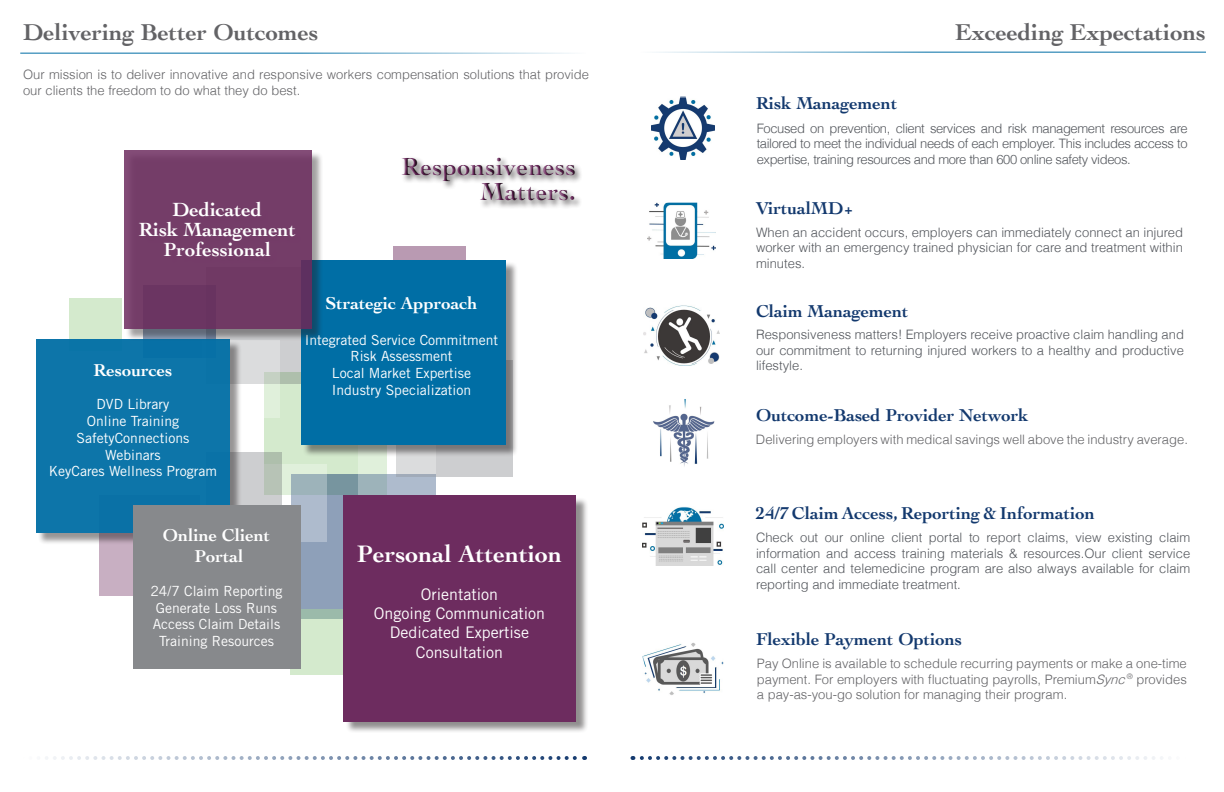
<style>
.page{position:relative;width:1224px;height:792px;background:#fff}
.page>*{position:absolute;margin:0;border:0;box-sizing:border-box;transform-origin:0 0}
.t1{font:700 26px/25px "Cochin";color:#6d2c5f;text-align:right}
.t2{font:700 25px "Cochin";color:#fff}
.t3{font:700 24px "Cochin";color:#636366}
.t4{font:700 20px "Cochin";color:#fff}
.t5{font:700 18px "Cochin";color:#13396e}
.t6{font:700 18px "Cochin";color:#fff}
.t7{font:16px "Trade Gothic LT Std";color:#fff}
.t8{font:14px "Trade Gothic LT Std";color:#fff}
.t9{font:300 13px/15.6px "Helvetica";color:#52555b;text-align:justify}
.t10{font:300 13px/15.6px "Helvetica";color:#636366;text-align:justify}
.s1{font-style:italic}
</style>
<div class="page">
<svg style="left:45px;top:756px;width:540px;height:4px"></svg>
<svg style="left:632px;top:756px;width:531px;height:4px"></svg>
<div style="left:400px;top:156px;width:183px;height:54px;background:#231f20;opacity:.76"></div>
<div style="left:397px;top:154px;width:175px;height:51px;background:#fff"></div>
<div style="left:404px;top:154px;width:176px;height:51px;background:#231f20;opacity:.75"></div>
<hr style="left:20px;top:53px;width:566px;height:1px;background:#006ea5">
<hr style="left:640px;top:52px;width:566px;height:1px;background:#006ea5">
<img style="left:652px;top:98px;width:63px;height:61px">
<img style="left:644px;top:644px;width:78px;height:50px">
<img style="left:653px;top:400px;width:60px;height:67px">
<img style="left:643px;top:306px;width:77px;height:59px">
<img style="left:648px;top:204px;width:67px;height:55px">
<div style="left:642px;top:202px;width:80px;height:65px;border:1px solid #fff"></div>
<img style="left:643px;top:508px;width:81px;height:57px">
<div style="left:264px;top:373px;width:123px;height:122px;background:#d4eacd"></div>
<svg style="left:301px;top:474px;width:57px;height:135px;background:#899bb2"></svg>
<div style="left:99px;top:495px;width:100px;height:100px;background:#c8afc2"></div>
<svg style="left:280px;top:341px;width:21px;height:43px"></svg>
<svg style="left:282px;top:464px;width:45px;height:78px;fill:#aebbcd"></svg>
<div style="left:396px;top:360px;width:117px;height:117px;background:#cdced0"></div>
<svg style="left:242px;top:452px;width:40px;height:54px;background:#c2c8c4"></svg>
<svg style="left:242px;top:341px;width:38px;height:77px;fill:#dbdcdd"></svg>
<svg style="left:358px;top:457px;width:78px;height:38px"></svg>
<svg style="left:290px;top:609px;width:54px;height:66px;background:#c9dec5"></svg>
<div style="left:69px;top:298px;width:53px;height:53px;background:#d4eacd"></div>
<div style="left:345px;top:497px;width:243px;height:237px;background:#231f20;opacity:.5"></div>
<div style="left:344px;top:495px;width:232px;height:226px;background:#6d2c5f"></div>
<div style="left:38px;top:340px;width:204px;height:205px;background:#231f20;opacity:.5"></div>
<div style="left:36px;top:339px;width:194px;height:194px;background:#0d75a9"></div>
<div style="left:393px;top:246px;width:73px;height:73px;background:#b99ab2"></div>
<div style="left:303px;top:261px;width:216px;height:196px;background:#231f20;opacity:.5"></div>
<div style="left:301px;top:260px;width:205px;height:185px;background:#006ea5"></div>
<div style="left:126px;top:151px;width:197px;height:190px;background:#231f20;opacity:.5"></div>
<div style="left:124px;top:150px;width:187px;height:178px;background:#743d68"></div>
<div style="left:133px;top:506px;width:168px;height:163px;background:#87898c"></div>
<p class="t3" style="left:23px;top:18px;width:297px">Delivering Better Outcomes</p>
<p class="t3" style="left:955px;top:18px;width:252px">Exceeding Expectations</p>
<p class="t10" style="left:23px;top:66px;width:567px">Our mission is to deliver innovative and responsive workers compensation solutions that provide our clients the freedom to do what they do best.</p>
<p class="t4" style="left:173px;top:197px;width:91px">Dedicated</p>
<p class="t4" style="left:139px;top:217px;width:159px">Risk Management</p>
<p class="t4" style="left:164px;top:237px;width:109px">Professional</p>
<h1 class="t1" style="left:401px;top:154px;width:176px">Responsiveness<br>Matters.</h1>
<p class="t6" style="left:94px;top:359px;width:80px">Resources</p>
<p class="t8" style="left:97px;top:396px;width:74px">DVD Library</p>
<p class="t8" style="left:87px;top:413px;width:94px">Online Training</p>
<p class="t8" style="left:77px;top:429px;width:114px">SafetyConnections</p>
<p class="t8" style="left:105px;top:446px;width:57px">Webinars</p>
<p class="t8" style="left:49px;top:463px;width:170px">KeyCares Wellness Program</p>
<p class="t6" style="left:326px;top:292px;width:153px">Strategic Approach</p>
<p class="t8" style="left:305px;top:331px;width:195px">Integrated Service Commitment</p>
<p class="t8" style="left:350px;top:348px;width:104px">Risk Assessment</p>
<p class="t8" style="left:332px;top:365px;width:141px">Local Market Expertise</p>
<p class="t8" style="left:332px;top:382px;width:141px">Industry Specialization</p>
<p class="t6" style="left:163px;top:524px;width:109px">Online Client</p>
<p class="t6" style="left:194px;top:546px;width:50px">Portal</p>
<p class="t8" style="left:150px;top:582px;width:134px">24/7 Claim Reporting</p>
<p class="t8" style="left:156px;top:599px;width:123px">Generate Loss Runs</p>
<p class="t8" style="left:153px;top:616px;width:129px">Access Claim Details</p>
<p class="t8" style="left:159px;top:633px;width:116px">Training Resources</p>
<p class="t2" style="left:357px;top:539px;width:207px">Personal Attention</p>
<p class="t7" style="left:421px;top:585px;width:79px">Orientation</p>
<p class="t7" style="left:374px;top:604px;width:173px">Ongoing Communication</p>
<p class="t7" style="left:390px;top:623px;width:141px">Dedicated Expertise</p>
<p class="t7" style="left:416px;top:642px;width:89px">Consultation</p>
<p class="t5" style="left:756px;top:93px;width:143px">Risk Management</p>
<p class="t9" style="left:757px;top:120px;width:432px">Focused on prevention, client services and risk management resources are tailored to meet the individual needs of each employer. This includes access to expertise, training resources and more than 600 online safety videos.</p>
<p class="t5" style="left:756px;top:198px;width:100px">VirtualMD+</p>
<p class="t9" style="left:756px;top:224px;width:429px">When an accident occurs, employers can immediately connect an injured worker with an emergency trained physician for care and treatment within minutes.</p>
<p class="t5" style="left:756px;top:301px;width:154px">Claim Management</p>
<p class="t9" style="left:756px;top:327px;width:429px">Responsiveness matters! Employers receive proactive claim handling and our commitment to returning injured workers to a healthy and productive lifestyle.</p>
<p class="t5" style="left:756px;top:404px;width:274px">Outcome-Based Provider Network</p>
<p class="t10" style="left:756px;top:431px;width:433px">Delivering employers with medical savings well above the industry average.</p>
<p class="t5" style="left:756px;top:503px;width:340px">24/7 Claim Access, Reporting &amp; Information</p>
<p class="t9" style="left:756px;top:529px;width:436px">Check out our online client portal to report claims, view existing claim information and access training materials &amp; resources.Our client service call center and telemedicine program are also always available for claim reporting and immediate treatment.</p>
<p class="t5" style="left:756px;top:628px;width:208px">Flexible Payment Options</p>
<p class="t10" style="left:757px;top:655px;width:431px">Pay Online is available to schedule recurring payments or make a one-time payment. For employers with fluctuating payrolls, Premium<span class="s1">Sync</span><sup>®</sup> provides a pay-as-you-go solution for managing their program.</p>
</div>
